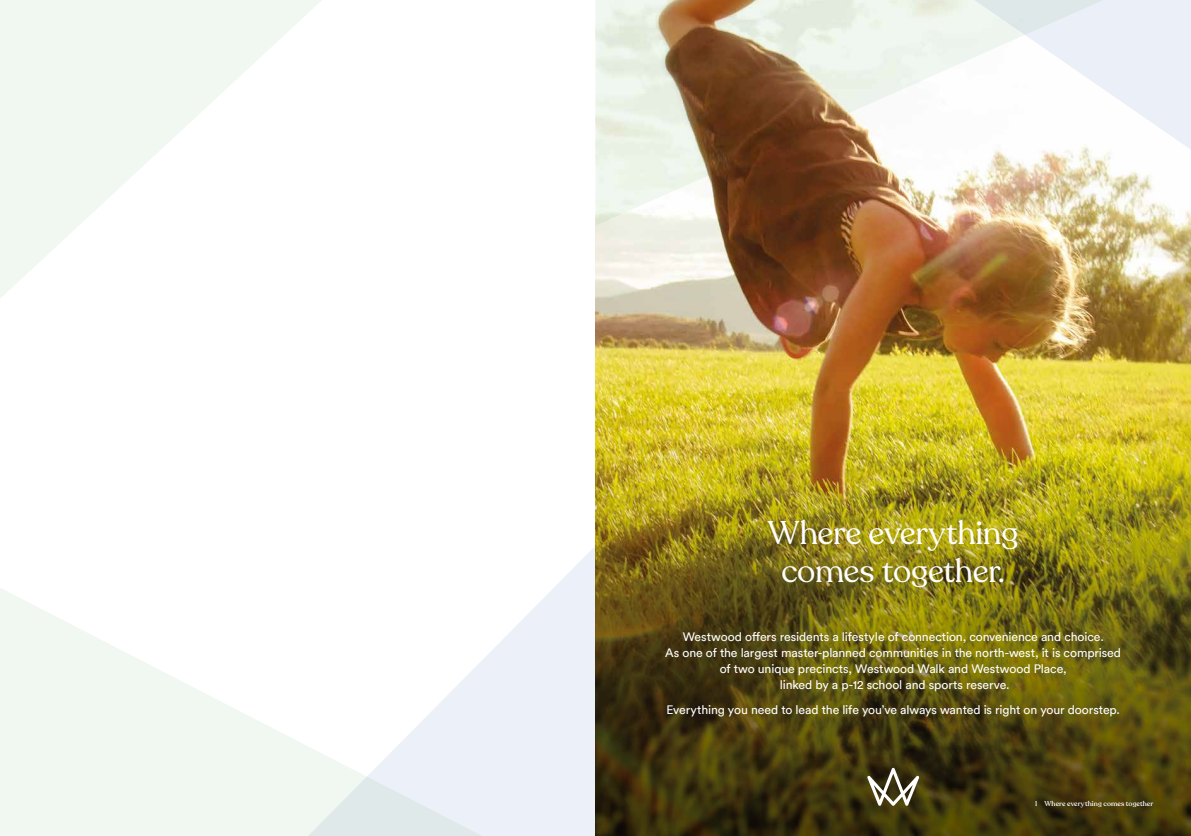
<style>
.page{position:relative;width:1191px;height:836px;background:#fff}
.page>*{position:absolute;margin:0;border:0;box-sizing:border-box;transform-origin:0 0}
.t1{font:32.38px/38.5px "Recoleta";letter-spacing:-.01em;color:#fff;text-align:center}
.t2{font:12.25px/15.8px "Circular";letter-spacing:-.01em;color:#fff;text-align:center}
.t3{font:500 7px "Recoleta";letter-spacing:.015em;color:#fff}
</style>
<div class="page">
<img style="left:595px;top:171px;width:596px;height:247px">
<img style="left:595px;top:418px;width:596px;height:418px">
<img style="left:595px;top:0;width:536px;height:226px">
<svg style="left:956px;top:0;width:235px;height:158px"></svg>
<svg style="left:0;top:588px;width:296px;height:248px;fill:#f1f8f1"></svg>
<svg style="left:0;top:0;width:322px;height:298px;fill:#f1f8f1"></svg>
<svg style="left:296px;top:547px;width:299px;height:289px;fill:#f1f8f8"></svg>
<svg style="left:867px;top:768px;width:52px;height:38px"></svg>
<h1 class="t1" style="left:767px;top:514px;width:252px">Where everything comes together.</h1>
<p class="t2" style="left:665px;top:629px;width:457px">Westwood offers residents a lifestyle of connection, convenience and choice.<br>As one of the largest master-planned communities in the north-west, it is comprised of two unique precincts, Westwood Walk and Westwood Place,<br>linked by a p-12 school and sports reserve.</p>
<p class="t2" style="left:666px;top:702px;width:455px">Everything you need to lead the life you’ve always wanted is right on your doorstep.</p>
<p class="t3" style="left:1035px;top:799px;width:120px">1 Where everything comes together</p>
</div>
